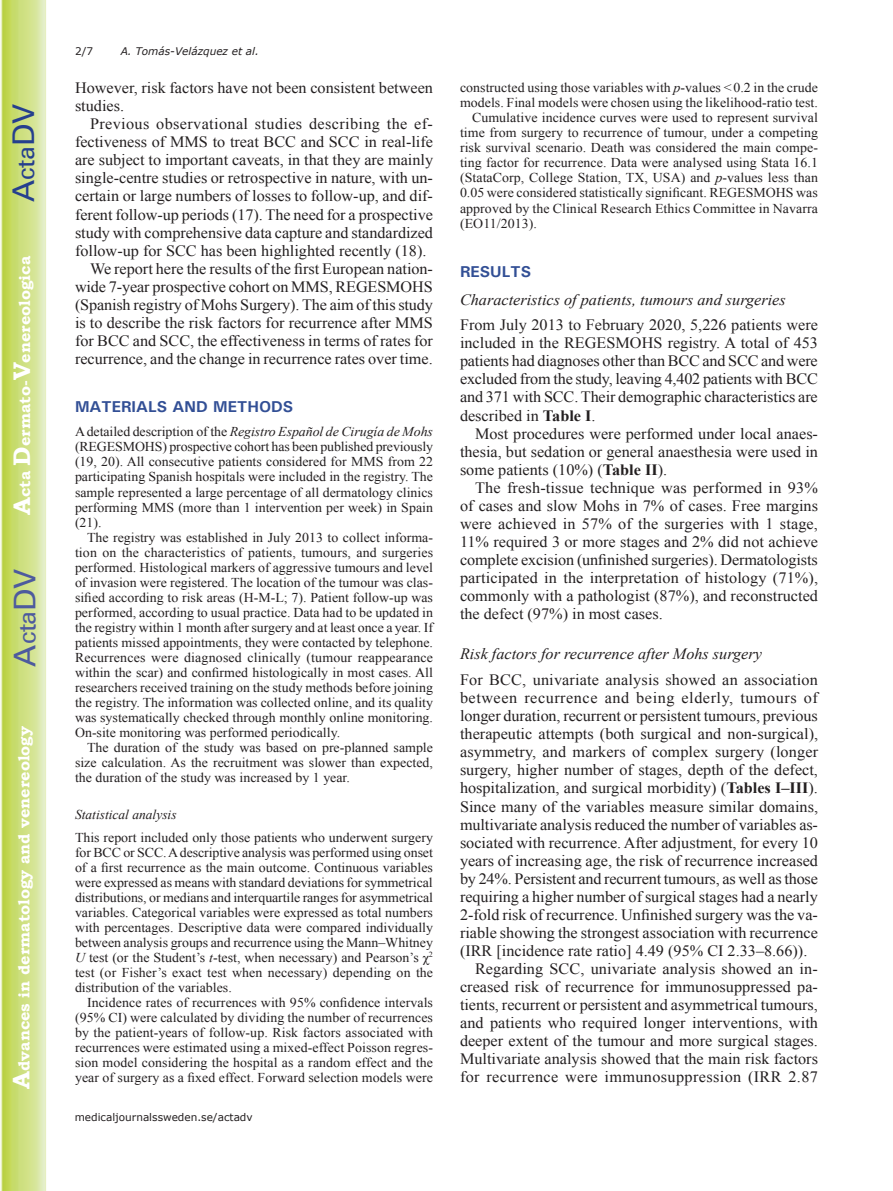
<style>
.page{position:relative;width:893px;height:1191px;background:#fff}
.page>*{position:absolute;margin:0;border:0;box-sizing:border-box;transform-origin:0 0}
.t1{font:30px "Univers";color:#4d5a9e}
.t2{font:30px "Univers";color:#253f8e}
.t3{font:15.75px/18px "Times New Roman";color:#231f20;text-align:justify}
.t4{font:15.75px "Times New Roman";letter-spacing:.025em;color:#231f20}
.t5{font:italic 15.75px "Times New Roman";color:#231f20}
.t6{font:700 15.75px "Bookman Old Style";color:#fff}
.t7{font:15.75px "Times New Roman";letter-spacing:.03em;color:#231f20}
.t8{font:700 15.75px "Univers";color:#324f95}
.t9{font:13.5px/15px "Times New Roman";letter-spacing:.005em;color:#231f20;text-align:justify}
.t10{font:italic 13.5px "Times New Roman";color:#231f20}
.t11{font:10.5px "Verdana";color:#231f20}
.t12{font:italic 10.5px "Verdana";color:#231f20}
.s1{font-size:24px}
.s2{font-style:italic}
.s3{font-weight:700}
</style>
<div class="page">
<svg style="left:1px;top:0;width:45px;height:1191px;background:#cfe084"></svg>
<h1 class="t2" style="left:6px;top:202px;width:100px;rotate:-90deg">A<span class="s1">cta</span>DV</h1>
<p class="t6" style="left:15px;top:515px;width:260px;rotate:-90deg"><span class="s1">A</span>cta <span class="s1">D</span>ermato-<span class="s1">V</span>enereologica</p>
<h1 class="t1" style="left:7px;top:666px;width:100px;rotate:-90deg">A<span class="s1">cta</span>DV</h1>
<p class="t6" style="left:15px;top:1088px;width:364px;rotate:-90deg"><span class="s1">A</span>dvances in dermatology and venereology</p>
<p class="t11" style="left:75px;top:44px;width:20px">2/7</p>
<p class="t12" style="left:121px;top:44px;width:140px">A. Tomás-Velázquez et al.</p>
<p class="t3" style="left:75px;top:79px;width:359px">However, risk factors have not been consistent between studies.</p>
<p class="t4" style="left:90px;top:114px;width:344px">Previous observational studies describing the ef-</p>
<p class="t3" style="left:75px;top:133px;width:360px">fectiveness of MMS to treat BCC and SCC in real-life</p>
<p class="t3" style="left:75px;top:151px;width:360px">are subject to important caveats, in that they are mainly</p>
<p class="t3" style="left:75px;top:169px;width:359px">single-centre studies or retrospective in nature, with un-</p>
<p class="t3" style="left:75px;top:187px;width:359px">certain or large numbers of losses to follow-up, and dif-</p>
<p class="t3" style="left:75px;top:205px;width:359px">ferent follow-up periods (17). The need for a prospective</p>
<p class="t3" style="left:75px;top:223px;width:360px">study with comprehensive data capture and standardized</p>
<p class="t3" style="left:75px;top:241px;width:353px">follow-up for SCC has been highlighted recently (18).</p>
<p class="t3" style="left:90px;top:259px;width:344px">We report here the results of the first European nation-</p>
<p class="t3" style="left:75px;top:277px;width:359px">wide 7-year prospective cohort on MMS, REGESMOHS</p>
<p class="t3" style="left:75px;top:295px;width:359px">(Spanish registry of Mohs Surgery). The aim of this study</p>
<p class="t3" style="left:75px;top:313px;width:359px">is to describe the risk factors for recurrence after MMS</p>
<p class="t3" style="left:75px;top:331px;width:360px">for BCC and SCC, the effectiveness in terms of rates for</p>
<p class="t3" style="left:75px;top:349px;width:359px">recurrence, and the change in recurrence rates over time.</p>
<p class="t8" style="left:75px;top:397px;width:220px">MATERIALS AND METHODS</p>
<p class="t9" style="left:75px;top:424px;width:360px">A detailed description of the <span class="s2">Registro Español de Cirugía de Mohs </span>(REGESMOHS) prospective cohort has been published previously (19, 20). All consecutive patients considered for MMS from 22 participating Spanish hospitals were included in the registry. The sample represented a large percentage of all dermatology clinics performing MMS (more than 1 intervention per week) in Spain (21).</p>
<p class="t9" style="left:75px;top:529px;width:360px;text-indent:12px">The registry was established in July 2013 to collect informa&shy;tion on the characteristics of patients, tumours, and surgeries performed. Histological markers of aggressive tumours and level of invasion were registered. The location of the tumour was clas&shy;sified according to risk areas (H-M-L; 7). Patient follow-up was performed, according to usual practice. Data had to be updated in the registry within 1 month after surgery and at least once a year. If patients missed appointments, they were contacted by telephone.<br>Recurrences were diagnosed clinically (tumour reappearance within the scar) and confirmed histologically in most cases. All researchers received training on the study methods before joining the registry. The information was collected online, and its quality was systematically checked through monthly online monitoring.<br>On-site monitoring was performed periodically.</p>
<p class="t9" style="left:75px;top:739px;width:360px;text-indent:12px">The duration of the study was based on pre-planned sample size calculation. As the recruitment was slower than expected, the duration of the study was increased by 1 year.</p>
<p class="t10" style="left:75px;top:805px;width:103px">Statistical analysis</p>
<p class="t9" style="left:75px;top:829px;width:360px">This report included only those patients who underwent surgery for BCC or SCC. A descriptive analysis was performed using onset of a first recurrence as the main outcome. Continuous variables were expressed as means with standard deviations for symmetrical distributions, or medians and interquartile ranges for asymmetrical variables. Categorical variables were expressed as total numbers with percentages. Descriptive data were compared individually between analysis groups and recurrence using the Mann–Whitney <span class="s2">U</span> test (or the Student’s <span class="s2">t</span>-test, when necessary) and Pearson’s χ<sup>2 </sup>test (or Fisher’s exact test when necessary) depending on the distribution of the variables.</p>
<p class="t9" style="left:75px;top:994px;width:359px;text-indent:12px">Incidence rates of recurrences with 95% confidence intervals (95% CI) were calculated by dividing the number of recurrences by the patient-years of follow-up. Risk factors associated with recurrences were estimated using a mixed-effect Poisson regres&shy;sion model considering the hospital as a random effect and the year of surgery as a fixed effect. Forward selection models were</p>
<p class="t11" style="left:75px;top:1110px;width:180px">medicaljournalssweden.se/actadv</p>
<p class="t9" style="left:460px;top:80px;width:359px">constructed using those variables with <span class="s2">p</span>-values &lt;0.2 in the crude</p>
<p class="t9" style="left:460px;top:95px;width:359px">models. Final models were chosen using the likelihood-ratio test.</p>
<p class="t9" style="left:472px;top:110px;width:348px">Cumulative incidence curves were used to represent survival</p>
<p class="t9" style="left:460px;top:125px;width:360px">time from surgery to recurrence of tumour, under a competing</p>
<p class="t9" style="left:460px;top:140px;width:359px">risk survival scenario. Death was considered the main compe-</p>
<p class="t9" style="left:460px;top:155px;width:359px">ting factor for recurrence. Data were analysed using Stata 16.1</p>
<p class="t9" style="left:460px;top:170px;width:359px">(StataCorp, College Station, TX, USA) and <span class="s2">p</span>-values less than</p>
<p class="t9" style="left:460px;top:185px;width:359px">0.05 were considered statistically significant. REGESMOHS was</p>
<p class="t9" style="left:460px;top:200px;width:360px">approved by the Clinical Research Ethics Committee in Navarra</p>
<p class="t9" style="left:460px;top:215px;width:79px">(EO11/2013).</p>
<p class="t8" style="left:460px;top:261px;width:73px">RESULTS</p>
<p class="t5" style="left:460px;top:288px;width:327px">Characteristics of patients, tumours and surgeries</p>
<p class="t3" style="left:460px;top:316px;width:359px">From July 2013 to February 2020, 5,226 patients were included in the REGESMOHS registry. A total of 453 patients had diagnoses other than BCC and SCC and were excluded from the study, leaving 4,402 patients with BCC and 371 with SCC. Their demographic characteristics are described in <span class="s3">Table I</span>.</p>
<p class="t3" style="left:460px;top:424px;width:360px;text-indent:15px">Most procedures were performed under local anaes&shy;thesia, but sedation or general anaesthesia were used in some patients (10%) (<span class="s3">Table II</span>).</p>
<p class="t3" style="left:460px;top:478px;width:360px;text-indent:15px">The fresh-tissue technique was performed in 93% of cases and slow Mohs in 7% of cases. Free margins were achieved in 57% of the surgeries with 1 stage, 11% required 3 or more stages and 2% did not achieve complete excision (unfinished surgeries). Dermatologists participated in the interpretation of histology (71%), commonly with a pathologist (87%), and reconstructed the defect (97%) in most cases.</p>
<p class="t5" style="left:460px;top:643px;width:303px">Risk factors for recurrence after Mohs surgery</p>
<p class="t3" style="left:460px;top:670px;width:359px">For BCC, univariate analysis showed an association</p>
<p class="t7" style="left:460px;top:687px;width:359px">between recurrence and being elderly, tumours of</p>
<p class="t3" style="left:460px;top:706px;width:359px">longer duration, recurrent or persistent tumours, previous</p>
<p class="t3" style="left:460px;top:724px;width:360px">therapeutic attempts (both surgical and non-surgical),</p>
<p class="t3" style="left:460px;top:743px;width:360px">asymmetry, and markers of complex surgery (longer</p>
<p class="t3" style="left:460px;top:761px;width:359px">surgery, higher number of stages, depth of the defect,</p>
<p class="t3" style="left:460px;top:779px;width:360px">hospitalization, and surgical morbidity) (<span class="s3">Tables I–III</span>).</p>
<p class="t3" style="left:460px;top:797px;width:360px">Since many of the variables measure similar domains,</p>
<p class="t3" style="left:460px;top:815px;width:359px">multivariate analysis reduced the number of variables as-</p>
<p class="t3" style="left:460px;top:833px;width:359px">sociated with recurrence. After adjustment, for every 10</p>
<p class="t3" style="left:460px;top:851px;width:359px">years of increasing age, the risk of recurrence increased</p>
<p class="t3" style="left:460px;top:869px;width:359px">by 24%. Persistent and recurrent tumours, as well as those</p>
<p class="t3" style="left:460px;top:887px;width:359px">requiring a higher number of surgical stages had a nearly</p>
<p class="t3" style="left:460px;top:905px;width:359px">2-fold risk of recurrence. Unfinished surgery was the va-</p>
<p class="t3" style="left:460px;top:923px;width:359px">riable showing the strongest association with recurrence</p>
<p class="t3" style="left:460px;top:941px;width:349px">(IRR [incidence rate ratio] 4.49 (95% CI 2.33–8.66)).</p>
<p class="t3" style="left:475px;top:959px;width:344px">Regarding SCC, univariate analysis showed an in-</p>
<p class="t3" style="left:460px;top:977px;width:359px">creased risk of recurrence for immunosuppressed pa-</p>
<p class="t3" style="left:460px;top:995px;width:359px">tients, recurrent or persistent and asymmetrical tumours,</p>
<p class="t3" style="left:460px;top:1013px;width:360px">and patients who required longer interventions, with</p>
<p class="t3" style="left:460px;top:1031px;width:359px">deeper extent of the tumour and more surgical stages.</p>
<p class="t3" style="left:460px;top:1049px;width:359px">Multivariate analysis showed that the main risk factors</p>
<p class="t4" style="left:460px;top:1065px;width:359px">for recurrence were immunosuppression (IRR 2.87</p>
</div>
